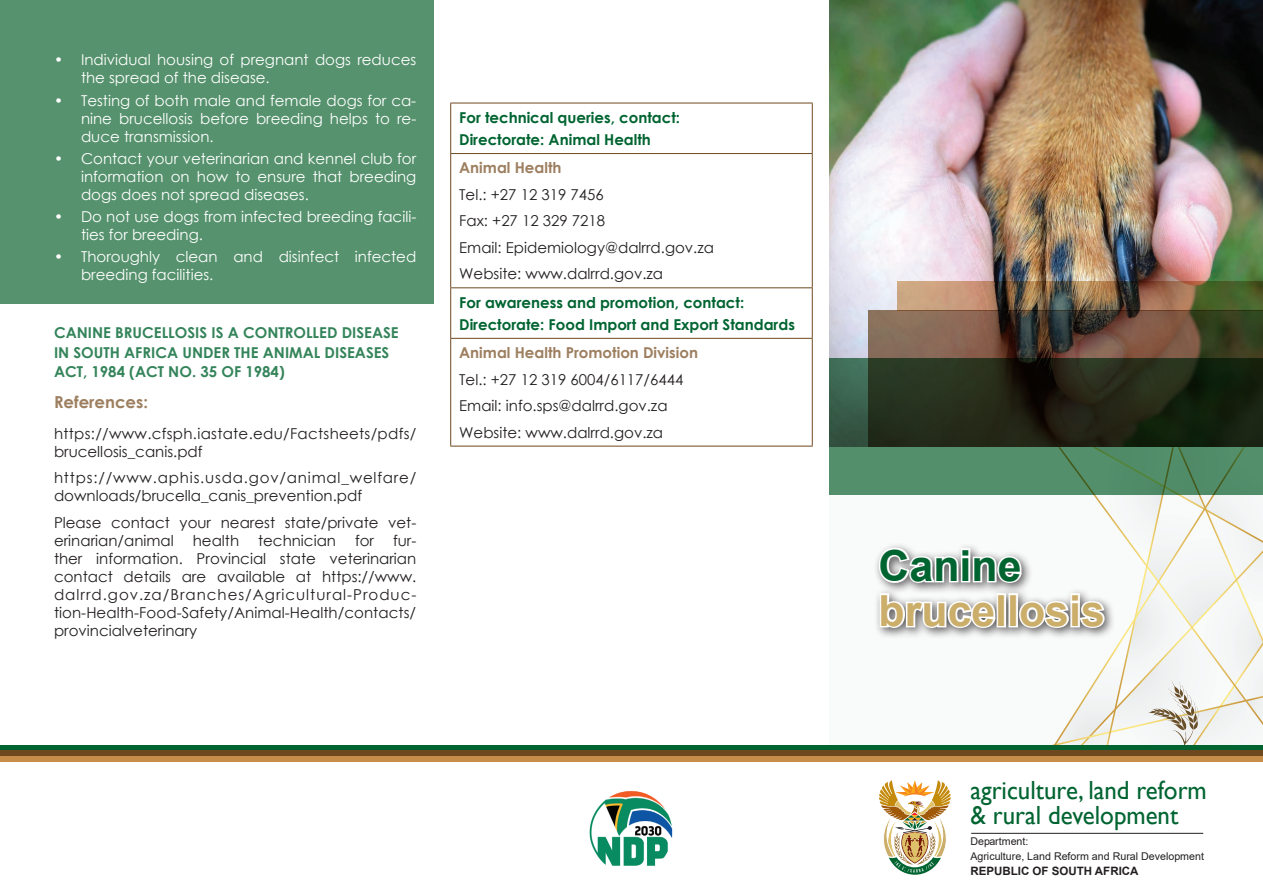
<style>
.page{position:relative;width:1263px;height:893px;background:#fff}
.page>*{position:absolute;margin:0;border:0;box-sizing:border-box;transform-origin:0 0}
.t1{font:700 42.9px "Arial";color:#ccae6b}
.t2{font:700 42.9px "Arial";color:#006431}
.t3{font:26.25px/25.3px "Gill Sans";color:#006431;scale:.95 1}
.t4{font:700 16.5px "Century Gothic";color:#9d7f60}
.t5{font:15px/18px "Century Gothic";color:#231f20}
.t6{font:15px/18px "Century Gothic";color:#fff}
.t7{font:700 15px/22.2px "Century Gothic";color:#006431}
.t8{font:700 15px/19.5px "Century Gothic";color:#34845a}
.t9{font:15px/18px "Century Gothic";letter-spacing:.02em;color:#231f20}
.t10{font:700 15px "Century Gothic";color:#9d7f60}
.t11{font:700 11.55px "Arial";color:#231f20}
.t12{font:10.65px/15px "Arial";color:#231f20}
</style>
<div class="page">
<div style="left:830px;top:447px;width:433px;height:298px;background:#f9fafa"></div>
<div style="left:0;top:0;width:433px;height:303px;background:#55926d"></div>
<img style="left:830px;top:0;width:433px;height:359px">
<hr style="left:971px;top:833px;width:232px;height:1px;background:#231f20">
<img style="left:879px;top:780px;width:72px;height:95px">
<svg style="left:877px;top:495px;width:386px;height:250px"></svg>
<hr style="left:450px;top:103px;width:363px;height:1px;background:#6e491f">
<hr style="left:450px;top:103px;width:1px;height:50px;background:#6e491f">
<hr style="left:812px;top:103px;width:1px;height:50px;background:#6e491f">
<hr style="left:450px;top:153px;width:363px;height:1px;background:#6e491f">
<hr style="left:450px;top:154px;width:1px;height:133px;background:#6e491f">
<hr style="left:812px;top:154px;width:1px;height:133px;background:#6e491f">
<hr style="left:450px;top:287px;width:363px;height:1px;background:#6e491f">
<hr style="left:450px;top:288px;width:1px;height:50px;background:#6e491f">
<hr style="left:812px;top:288px;width:1px;height:50px;background:#6e491f">
<hr style="left:450px;top:338px;width:363px;height:1px;background:#6e491f">
<hr style="left:450px;top:339px;width:1px;height:107px;background:#6e491f">
<hr style="left:812px;top:339px;width:1px;height:107px;background:#6e491f">
<hr style="left:450px;top:446px;width:363px;height:1px;background:#6e491f">
<div style="left:0;top:745px;width:1263px;height:5px;background:#006431"></div>
<div style="left:0;top:750px;width:1263px;height:6px;background:#6e491f"></div>
<div style="left:0;top:756px;width:1263px;height:6px;background:#c78e4a"></div>
<img style="left:1133px;top:680px;width:85px;height:65px">
<img style="left:589px;top:791px;width:84px;height:75px">
<svg style="left:830px;top:359px;width:433px;height:136px;background:#4d8562"></svg>
<svg style="left:868px;top:310px;width:395px;height:136px;background:#373422"></svg>
<img style="left:897px;top:281px;width:366px;height:29px">
<p class="t6" style="left:81px;top:51px;width:337px;text-indent:-27px">• Individual housing of pregnant dogs reduces the spread of the disease.</p>
<p class="t6" style="left:81px;top:91px;width:337px;text-align:justify;text-indent:-27px">• Testing of both male and female dogs for ca&shy;nine brucellosis before breeding helps to re&shy;duce transmission.</p>
<p class="t6" style="left:81px;top:149px;width:337px;text-align:justify;text-indent:-27px">• Contact your veterinarian and kennel club for information on how to ensure that breeding dogs does not spread diseases.</p>
<p class="t6" style="left:81px;top:207px;width:337px;text-indent:-27px">• Do not use dogs from infected breeding facili&shy;ties for breeding.</p>
<p class="t6" style="left:81px;top:248px;width:337px;text-indent:-27px">• Thoroughly clean and disinfect infected breeding facilities.</p>
<p class="t8" style="left:54px;top:322px;width:346px">CANINE BRUCELLOSIS IS A CONTROLLED DISEASE<br>IN SOUTH AFRICA UNDER THE ANIMAL DISEASES<br>ACT, 1984 (ACT NO. 35 OF 1984)</p>
<p class="t4" style="left:54px;top:389px;width:96px">References:</p>
<p class="t9" style="left:54px;top:424px;width:364px">https://www.cfsph.iastate.edu/Factsheets/pdfs/ brucellosis_canis.pdf</p>
<p class="t5" style="left:54px;top:468px;width:364px">https://www.aphis.usda.gov/animal_welfare/ downloads/brucella_canis_prevention.pdf</p>
<p class="t5" style="left:54px;top:513px;width:364px">Please contact your nearest state/private vet&shy;erinarian/animal</p>
<p class="t5" style="left:54px;top:531px;width:364px;text-align:justify;text-indent:339px">fur&shy;ther information. Provincial state veterinarian contact details are available at https://www. dalrrd.gov.za/Branches/Agricultural-Produc&shy;tion-Health-Food-Safety/Animal-Health/contacts/ provincialveterinary</p>
<p class="t5" style="left:193px;top:531px;width:48px">health</p>
<p class="t5" style="left:258px;top:531px;width:79px">technician</p>
<p class="t5" style="left:355px;top:531px;width:21px">for</p>
<p class="t7" style="left:459px;top:106px;width:222px">For technical queries, contact:<br>Directorate: Animal Health</p>
<p class="t10" style="left:459px;top:156px;width:104px">Animal Health</p>
<p class="t5" style="left:459px;top:181px;width:256px;line-height:26.5px">Tel.: +27 12 319 7456<br>Fax: +27 12 329 7218<br>Email: Epidemiology@dalrrd.gov.za<br>Website: www.dalrrd.gov.za</p>
<p class="t7" style="left:459px;top:290px;width:337px">For awareness and promotion, contact:<br>Directorate: Food Import and Export Standards</p>
<p class="t10" style="left:459px;top:341px;width:240px">Animal Health Promotion Division</p>
<p class="t5" style="left:459px;top:366px;width:226px;line-height:26.5px">Tel.: +27 12 319 6004/6117/6444<br>Email: info.sps@dalrrd.gov.za<br>Website: www.dalrrd.gov.za</p>
<h1 class="t2" style="left:879px;top:535px;width:144px">Canine</h1>
<h1 class="t1" style="left:879px;top:580px;width:228px">brucellosis</h1>
<h2 class="t3" style="left:970px;top:778px;width:250px">agriculture, land reform &amp; rural development</h2>
<p class="t12" style="left:970px;top:834px;width:235px">Department:<br>Agriculture, Land Reform and Rural Development</p>
<p class="t11" style="left:970px;top:863px;width:170px">REPUBLIC OF SOUTH AFRICA</p>
</div>
